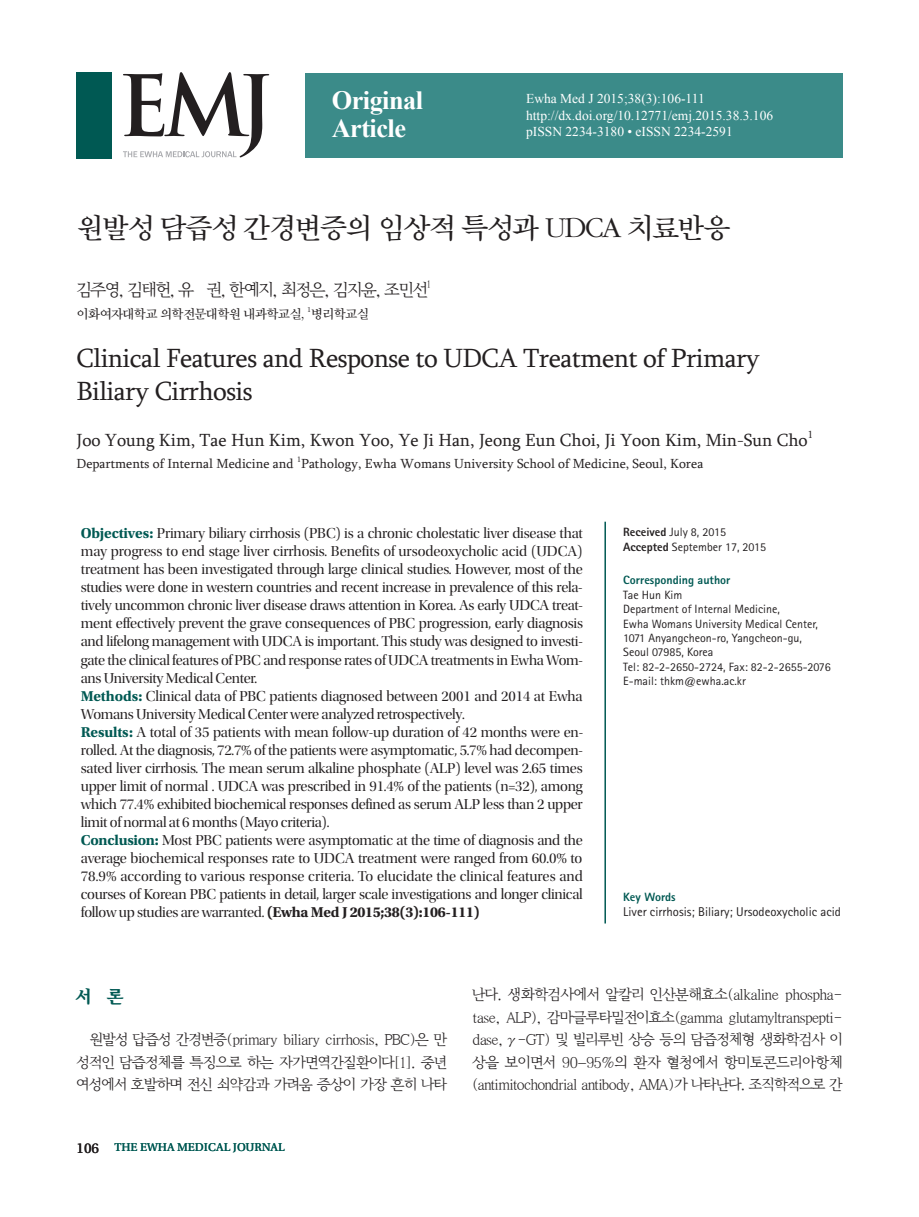
<style>
.page{position:relative;width:919px;height:1217px;background:#fff}
.page>*{position:absolute;margin:0;border:0;box-sizing:border-box;transform-origin:0 0}
.t1{font:30px "Sand Tm";letter-spacing:-.05em;color:#231f20}
.t2{font:27px/32.4px "Sylfaen";letter-spacing:-.02em;color:#231f20}
.t3{font:700 26.25px/27.8px "Times New Roman";letter-spacing:-.02em;color:#fff}
.t4{font:18px "Sylfaen";letter-spacing:-.005em;color:#231f20}
.t5{font:18px "Y Batang 160";color:#005953}
.t6{font:17.25px "Y Batang 120";letter-spacing:-.05em;color:#231f20}
.t7{font:15px/18px "Utopia Std Disp";letter-spacing:-.015em;color:#231f20}
.t8{font:15px/22.5px "Y Batang 120";letter-spacing:-.03em;color:#231f20;text-align:justify}
.t9{font:13.5px/16.5px "Times New Roman";color:#fff}
.t10{font:13.5px "Sylfaen";color:#231f20}
.t11{font:13.5px "Sand Tm";letter-spacing:-.05em;color:#231f20}
.t12{font:12.75px "Rotis Sans Serif Std";color:#231f20}
.t13{font:12px/14.4px "Rotis Sans Serif Std";color:#231f20}
.t14{font:800 12px "Rotis Sans Serif Std";color:#005953}
.t15{font:12px "Utopia Std Capt";color:#005953}
.t16{font:10.5px "Sylfaen";color:#231f20}
.t17{font:10.05px "Y Batang 120";color:#231f20}
.t18{font:7.8px "Sand Tm";color:#231f20}
.t19{font:7.8px "Sylfaen";color:#231f20}
.s1{font-family:"Utopia Std";font-weight:700;color:#005953}
.s2{font-family:"Utopia Std";font-weight:700}
.s3{font-weight:800}
.s4{font-size:15px;color:#231f20}
.s5{font-family:"Times New Roman"}
</style>
<div class="page">
<div style="left:305px;top:73px;width:537px;height:85px;background:#3b8b89"></div>
<div style="left:77px;top:72px;width:35px;height:87px;background:#005953"></div>
<hr style="left:604px;top:521px;width:2px;height:402px;background:#005953">
<svg style="left:123px;top:72px;width:146px;height:85px"></svg>
<h3 class="t3" style="left:332px;top:86px;width:93px">Original<br>Article</h3>
<p class="t9" style="left:526px;top:90px;width:248px">Ewha Med J 2015;38(3):106-111 http://dx.doi.org/10.12771/emj.2015.38.3.106 pISSN 2234-3180 • eISSN 2234-2591</p>
<h1 class="t1" style="left:77px;top:213px;width:655px">원발성 담즙성 간경변증의 임상적 특성과 UDCA 치료반응</h1>
<p class="t6" style="left:77px;top:281px;width:352px">김주영, 김태헌, 유 권, 한예지, 최정은, 김지윤, 조민선</p>
<p class="t17" style="left:426px;top:279px;width:6px">1</p>
<p class="t11" style="left:77px;top:307px;width:294px">이화여자대학교 의학전문대학원 내과학교실, 병리학교실</p>
<p class="t18" style="left:307px;top:306px;width:5px">1</p>
<h2 class="t2" style="left:77px;top:341px;width:684px">Clinical Features and Response to UDCA Treatment of Primary<br>Biliary Cirrhosis</h2>
<p class="t4" style="left:77px;top:428px;width:732px">Joo Young Kim, Tae Hun Kim, Kwon Yoo, Ye Ji Han, Jeong Eun Choi, Ji Yoon Kim, Min-Sun Cho</p>
<p class="t16" style="left:807px;top:427px;width:7px">1</p>
<p class="t10" style="left:77px;top:454px;width:219px">Departments of Internal Medicine and</p>
<p class="t19" style="left:297px;top:454px;width:5px">1</p>
<p class="t10" style="left:301px;top:454px;width:404px">Pathology, Ewha Womans University School of Medicine, Seoul, Korea</p>
<p class="t7" style="left:81px;top:524px;width:504px"><span class="s1">Objectives:</span> Primary biliary cirrhosis (PBC) is a chronic cholestatic liver disease that may progress to end stage liver cirrhosis. Benefits of ursodeoxycholic acid (UDCA) treatment has been investigated through large clinical studies. However, most of the studies were done in western countries and recent increase in prevalence of this rela&shy;tively uncommon chronic liver disease draws attention in Korea. As early UDCA treat&shy;ment effectively prevent the grave consequences of PBC progression, early diagnosis and lifelong management with UDCA is important. This study was designed to investi&shy;gate the clinical features of PBC and response rates of UDCA treatments in Ewha Wom&shy;ans University Medical Center.<br><span class="s1">Methods:</span> Clinical data of PBC patients diagnosed between 2001 and 2014 at Ewha Womans University Medical Center were analyzed retrospectively.<br><span class="s1">Results:</span> A total of 35 patients with mean follow-up duration of 42 months were en&shy;rolled. At the diagnosis, 72.7% of the patients were asymptomatic, 5.7% had decompen&shy;sated liver cirrhosis. The mean serum alkaline phosphate (ALP) level was 2.65 times upper limit of normal . UDCA was prescribed in 91.4% of the patients (n=32), among which 77.4% exhibited biochemical responses defined as serum ALP less than 2 upper limit of normal at 6 months (Mayo criteria).<br><span class="s1">Conclusion:</span> Most PBC patients were asymptomatic at the time of diagnosis and the average biochemical responses rate to UDCA treatment were ranged from 60.0% to 78.9% according to various response criteria. To elucidate the clinical features and courses of Korean PBC patients in detail, larger scale investigations and longer clinical follow up studies are warranted. <span class="s2">(Ewha Med J 2015;38(3):106-111)</span></p>
<p class="t13" style="left:623px;top:524px;width:144px"><span class="s3">Received</span> July 8, 2015<br><span class="s3">Accepted</span> September 17, 2015</p>
<p class="t14" style="left:623px;top:572px;width:109px">Corresponding author</p>
<p class="t13" style="left:623px;top:587px;width:209px">Tae Hun Kim<br>Department of Internal Medicine,<br>Ewha Womans University Medical Center,<br>1071 Anyangcheon-ro, Yangcheon-gu,<br>Seoul 07985, Korea<br>Tel: 82-2-2650-2724, Fax: 82-2-2655-2076<br>E-mail: thkm@ewha.ac.kr</p>
<p class="t14" style="left:623px;top:889px;width:54px">Key Words</p>
<p class="t12" style="left:623px;top:904px;width:219px">Liver cirrhosis; Biliary; Ursodeoxycholic acid</p>
<p class="t5" style="left:77px;top:986px;width:48px">서 론</p>
<p class="t8" style="left:77px;top:1028px;width:371px;text-indent:13px">원발성 답즙성 간경변증(primary biliary cirrhosis, PBC)은 만 성적인 담즙정체를 특징으로 하는 자가면역간질환이다[1]. 중년 여성에서 호발하며 전신 쇠약감과 가려움 증상이 가장 흔히 나타</p>
<p class="t15" style="left:77px;top:1140px;width:210px"><span class="s4">106</span> THE EWHA MEDICAL JOURNAL</p>
<p class="t8" style="left:472px;top:983px;width:371px">난다. 생화학검사에서 알칼리 인산분해효소(alkaline phospha&shy;tase, ALP), 감마글루타밀전이효소(gamma glutamyltranspepti&shy;dase, γ-GT) 및 빌리루빈 상승 등의 담즙정체형 생화학검사 이 상을 보이면서 90<span class="s5">–</span>95%의 환자 혈청에서 항미토콘드리아항체 (antimitochondrial antibody, AMA)가 나타난다. 조직학적으로 간</p>
</div>
